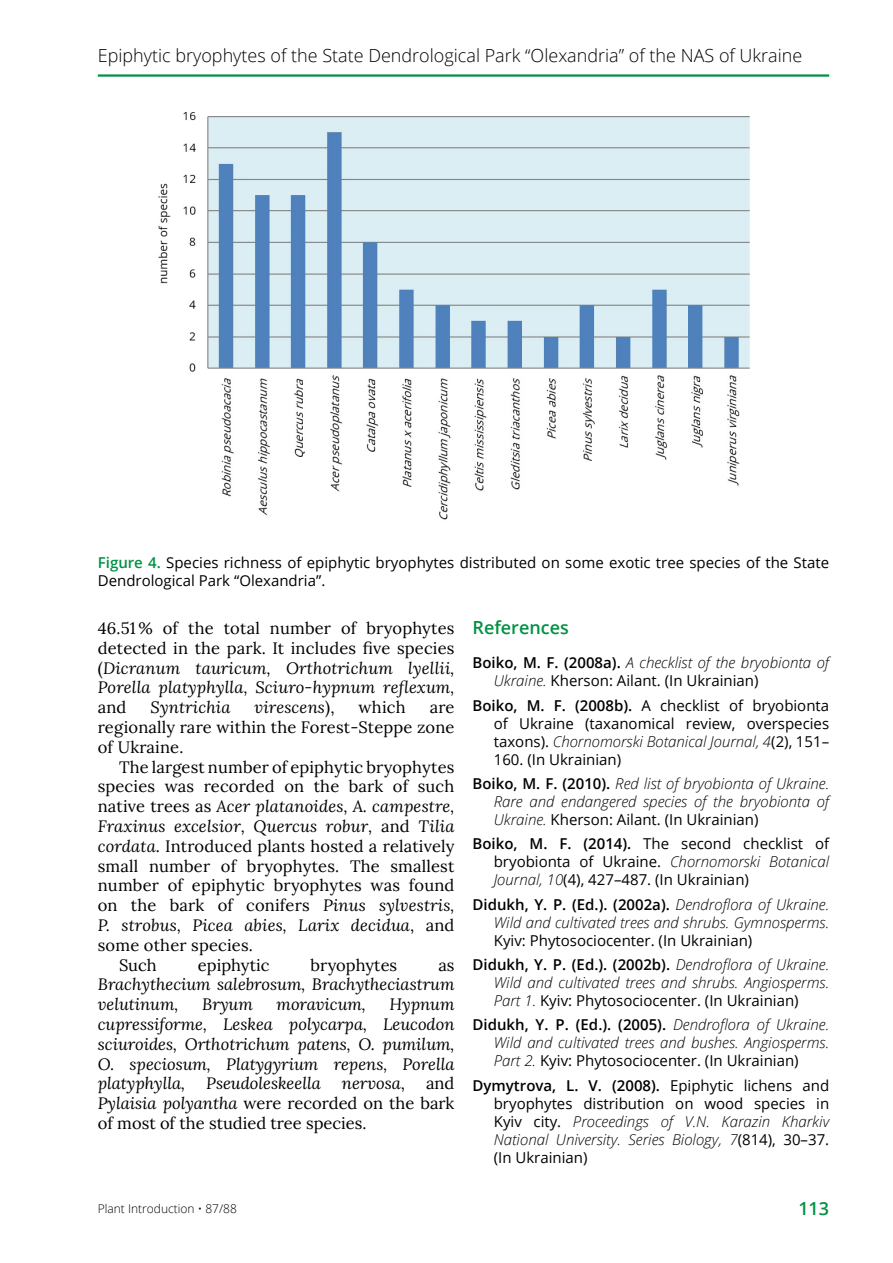
<style>
.page{position:relative;width:893px;height:1263px;background:#fff}
.page>*{position:absolute;margin:0;border:0;box-sizing:border-box;transform-origin:0 0}
.t1{font:300 18px "Open Sans";color:#000}
.t2{font:600 18px "Open Sans";color:#009144}
.t3{font:italic 16.5px/19.8px "Lora";color:#000;text-align:justify}
.t4{font:16.5px/19.8px "Lora";letter-spacing:.01em;color:#000;text-align:justify}
.t5{font:15px/18px "Open Sans";color:#000;text-align:justify}
.t6{font:italic 300 15px/18px "Open Sans";color:#000}
.t7{font:300 12px "Open Sans";color:#000}
.s1{font-weight:600;color:#009144}
.s2{font-style:normal}
.s3{font-style:italic}
.s4{font-weight:600;font-style:normal}
.s5{font-weight:400;font-style:normal}
.s6{font-weight:600}
.s7{font-weight:300;font-style:italic}
</style>
<div class="page">
<hr style="left:98px;top:74px;width:731px;height:3px;background:#009144">
<img style="left:158px;top:112px;width:592px;height:408px">
<p class="t1" style="left:98px;top:43px;width:706px">Epiphytic bryophytes of the State Dendrological Park “Olexandria” of the NAS of Ukraine</p>
<p class="t5" style="left:98px;top:553px;width:733px"><span class="s1">Figure 4.</span> Species richness of epiphytic bryophytes distributed on some exotic tree species of the State<br>Dendrological Park “Olexandria”.</p>
<p class="t3" style="left:98px;top:618px;width:358px"><span class="s2">46.51% of the total number of bryophytes detected in the park. It includes five species (</span>Dicranum tauricum, Orthotrichum lyellii, Porella platyphylla, Sciuro-hypnum reflexum,</p>
<p class="t4" style="left:98px;top:696px;width:30px">and</p>
<p class="t3" style="left:151px;top:697px;width:81px">Syntrichia</p>
<p class="t3" style="left:255px;top:697px;width:82px">virescens<span class="s2">),</span></p>
<p class="t4" style="left:359px;top:696px;width:49px">which</p>
<p class="t4" style="left:98px;top:696px;width:358px;text-indent:332px">are regionally rare within the Forest-Steppe zone of Ukraine.</p>
<p class="t4" style="left:119px;top:756px;width:337px">The largest number of epiphytic bryophytes</p>
<p class="t4" style="left:98px;top:775px;width:358px">species was recorded on the bark of such</p>
<p class="t3" style="left:98px;top:796px;width:358px"><span class="s2">native trees as</span> Acer platanoides, A. campestre,</p>
<p class="t3" style="left:98px;top:816px;width:358px">Fraxinus excelsior, Quercus robur, <span class="s2">and</span> Tilia</p>
<p class="t4" style="left:98px;top:835px;width:358px"><span class="s3">cordata</span>. Introduced plants hosted a relatively</p>
<p class="t4" style="left:98px;top:855px;width:358px">small number of bryophytes. The smallest</p>
<p class="t4" style="left:98px;top:874px;width:358px">number of epiphytic bryophytes was found</p>
<p class="t4" style="left:98px;top:894px;width:358px">on the bark of conifers <span class="s3">Pinus sylvestris,</span></p>
<p class="t3" style="left:98px;top:915px;width:358px">P. strobus, Picea abies, Larix decidua<span class="s2">, and</span></p>
<p class="t4" style="left:98px;top:934px;width:157px">some other species.</p>
<p class="t4" style="left:119px;top:954px;width:39px">Such</p>
<p class="t4" style="left:198px;top:954px;width:73px">epiphytic</p>
<p class="t4" style="left:311px;top:954px;width:88px">bryophytes</p>
<p class="t4" style="left:438px;top:954px;width:18px">as</p>
<p class="t3" style="left:98px;top:974px;width:358px">Brachythecium salebrosum, Brachytheciastrum velutinum,</p>
<p class="t3" style="left:202px;top:994px;width:52px">Bryum</p>
<p class="t3" style="left:277px;top:994px;width:91px">moravicum,</p>
<p class="t3" style="left:98px;top:994px;width:358px;text-indent:292px">Hypnum cupressiforme, Leskea polycarpa, Leucodon sciuroides, Orthotrichum patens, O. pumilum, O. speciosum, Platygyrium repens, Porella platyphylla,</p>
<p class="t4" style="left:98px;top:1072px;width:358px;text-indent:328px">and <span class="s3">Pylaisia polyantha</span> were recorded on the bark of most of the studied tree species.</p>
<p class="t3" style="left:206px;top:1073px;width:116px">Pseudoleskeella</p>
<p class="t3" style="left:342px;top:1073px;width:65px">nervosa<span class="s2">,</span></p>
<p class="t2" style="left:472px;top:615px;width:98px">References</p>
<p class="t6" style="left:494px;top:653px;width:337px;text-indent:-21px"><span class="s4">Boiko, M. F. (2008a).</span> А checklist of the bryobionta of<br>Ukraine. <span class="s5">Kherson: Ailant. (In Ukrainian)</span></p>
<p class="t5" style="left:494px;top:696px;width:337px;text-indent:-21px"><span class="s6">Boiko, M. F. (2008b).</span> A checklist of bryobionta of Ukraine (taxanomical review, overspecies taxons). <span class="s7">Chornomorski Botanical Journal, 4</span>(2), 151– 160. (In Ukrainian)</p>
<p class="t6" style="left:494px;top:774px;width:337px;text-align:justify;text-indent:-21px"><span class="s4">Boiko, M. F. (2010).</span> Red list of bryobionta of Ukraine.<br>Rare and endangered species of the bryobionta of Ukraine. <span class="s5">Kherson: Ailant. (In Ukrainian)</span></p>
<p class="t5" style="left:494px;top:834px;width:337px;text-indent:-21px"><span class="s6">Boiko, M. F. (2014).</span> The second checklist of bryobionta of Ukraine. <span class="s7">Chornomorski Botanical Journal, 10</span>(4), 427–487. (In Ukrainian)</p>
<p class="t6" style="left:472px;top:895px;width:358px;text-align:right"><span class="s4">Didukh, Y. P. (Ed.). (2002a).</span> Dendroflora of Ukraine.<br>Wild and cultivated trees and shrubs. Gymnosperms.</p>
<p class="t5" style="left:473px;top:928px;width:358px;line-height:24.3px;text-indent:21px">Kyiv: Phytosociocenter. (In Ukrainian)<br><span class="s6">Didukh, Y. P. (Ed.). (2002b).</span> <span class="s7">Dendroflora of Ukraine.</span></p>
<p class="t6" style="left:494px;top:973px;width:337px">Wild and cultivated trees and shrubs. Angiosperms.<br>Part 1. <span class="s5">Kyiv: Phytosociocenter. (In Ukrainian)</span></p>
<p class="t6" style="left:494px;top:1015px;width:337px;text-align:justify;text-indent:-21px"><span class="s4">Didukh, Y. P. (Ed.). (2005).</span> Dendroflora of Ukraine.<br>Wild and cultivated trees and bushes. Angiosperms.<br>Part 2. <span class="s5">Kyiv: Phytosociocenter. (In Ukrainian)</span></p>
<p class="t5" style="left:494px;top:1076px;width:337px;text-indent:-21px"><span class="s6">Dymytrova, L. V. (2008).</span> Epiphytic lichens and bryophytes distribution on wood species in Kyiv city. <span class="s7">Proceedings of V.N. Karazin Kharkiv National University. Series Biology, 7</span>(814), 30–37. (In Ukrainian)</p>
<p class="t7" style="left:98px;top:1200px;width:141px">Plant Introduction • 87/88</p>
<p class="t2" style="left:798px;top:1196px;width:32px">113</p>
</div>
